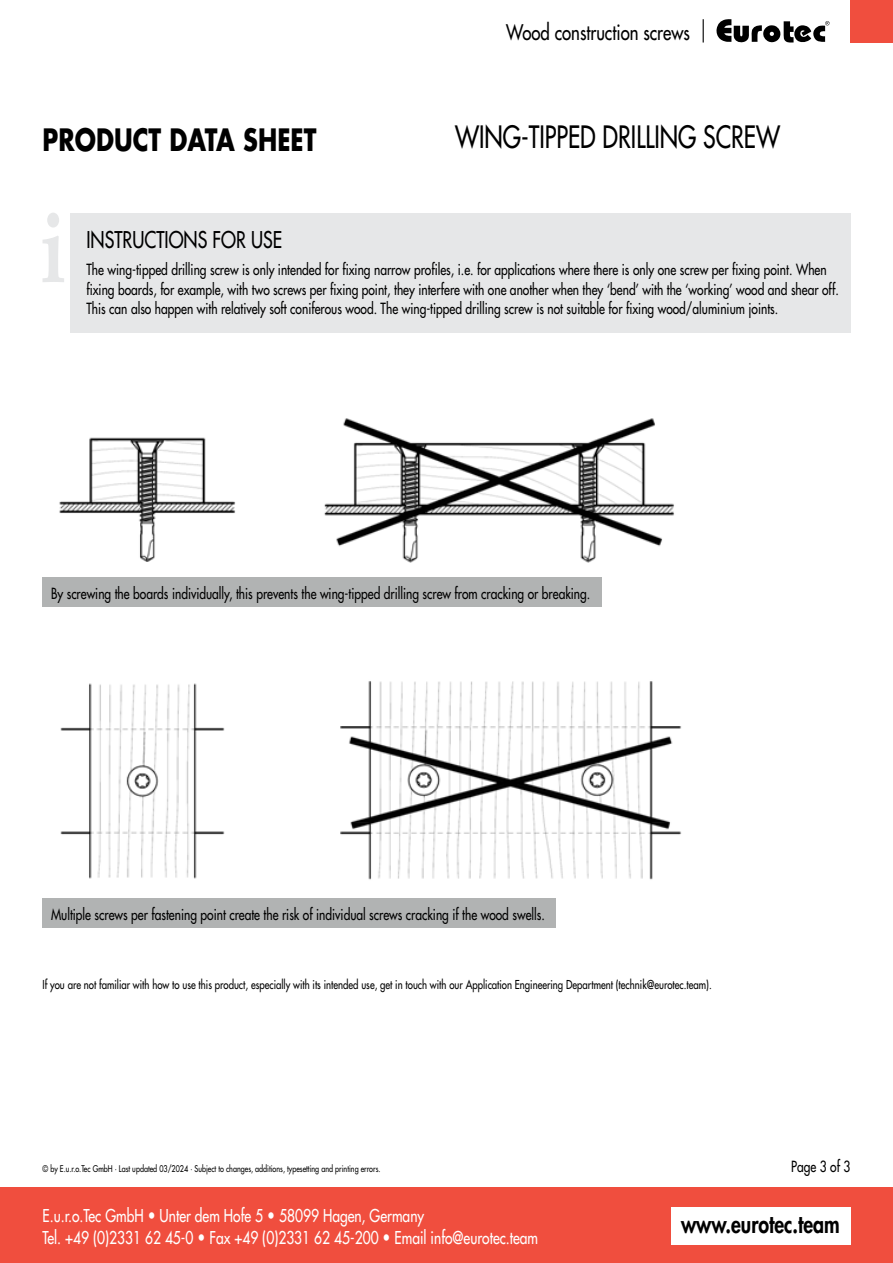
<style>
.page{position:relative;width:893px;height:1263px;background:#fff}
.page>*{position:absolute;margin:0;border:0;box-sizing:border-box;transform-origin:0 0}
.t1{font:500 30px "Futura Std";color:#000;scale:.78 1}
.t2{font:700 30px "Futura Std";color:#000;scale:.8 1}
.t3{font:800 24.3px "Futura Std";color:#000;scale:.8 1}
.t4{font:500 22.5px "Futura Std";color:#000;scale:.8 1}
.t5{font:500 21px "Futura Std";color:#000;scale:.8 1}
.t6{font:500 17.25px/22.5px "Futura Std";color:#fff;scale:.8 1}
.t7{font:500 15px/19.5px "Futura Std";color:#000;scale:.8 1}
.t8{font:500 12px "Futura Std";color:#000;scale:.8 1}
.t9{font:500 9px "Futura Std";color:#000;scale:.8 1}
.s1{font-weight:800}
</style>
<div class="page">
<div style="left:0;top:1187px;width:893px;height:76px;background:#f04e3e"></div>
<div style="left:671px;top:1208px;width:179px;height:37px;background:#fff"></div>
<div style="left:850px;top:0;width:43px;height:43px;background:#f04e3e"></div>
<svg style="left:716px;top:19px;width:114px;height:24px"></svg>
<svg style="left:703px;top:19px;width:1px;height:24px"></svg>
<img style="left:59px;top:437px;width:177px;height:125px">
<img style="left:324px;top:418px;width:350px;height:145px">
<img style="left:60px;top:683px;width:165px;height:196px">
<img style="left:340px;top:681px;width:342px;height:199px">
<div style="left:43px;top:577px;width:559px;height:30px;background:#b1b3b3"></div>
<div style="left:43px;top:898px;width:513px;height:30px;background:#b1b3b3"></div>
<div style="left:70px;top:213px;width:780px;height:120px;background:#e6e7e8"></div>
<svg style="left:43px;top:213px;width:21px;height:69px"></svg>
<h3 class="t5" style="left:506px;top:19px;width:231px">Wood construction screws</h3>
<h1 class="t2" style="left:43px;top:119px;width:344px">PRODUCT DATA SHEET</h1>
<h1 class="t1" style="left:455px;top:118px;width:418px">WING-TIPPED DRILLING SCREW</h1>
<h3 class="t4" style="left:86px;top:226px;width:246px">INSTRUCTIONS FOR USE</h3>
<p class="t7" style="left:86px;top:260px;width:942px">The wing-tipped drilling screw is only intended for fixing narrow profiles, i.e. for applications where there is only one screw per fixing point. When fixing boards, for example, with two screws per fixing point, they interfere with one another when they ‘bend’ with the ‘working’ wood and shear off.<br>This can also happen with relatively soft coniferous wood. The wing-tipped drilling screw is not suitable for fixing wood/aluminium joints.</p>
<p class="t7" style="left:51px;top:583px;width:676px">By screwing the boards individually, this prevents the wing-tipped drilling screw from cracking or breaking.</p>
<p class="t7" style="left:51px;top:904px;width:619px">Multiple screws per fastening point create the risk of individual screws cracking if the wood swells.</p>
<p class="t8" style="left:43px;top:977px;width:838px">If you are not familiar with how to use this product, especially with its intended use, get in touch with our Application Engineering Department (technik@eurotec.team).</p>
<p class="t9" style="left:43px;top:1163px;width:424px">© by E.u.r.o.Tec GmbH · Last updated 03/2024 · Subject to changes, additions, typesetting and printing errors.</p>
<p class="t7" style="left:791px;top:1157px;width:75px">Page 3 of 3</p>
<p class="t6" style="left:43px;top:1204px;width:621px">E.u.r.o.Tec GmbH <span class="s1">•</span> Unter dem Hofe 5 <span class="s1">•</span> 58099 Hagen, Germany<br>Tel. +49 (0)2331 62 45-0 <span class="s1">•</span> Fax +49 (0)2331 62 45-200 <span class="s1">•</span> Email info@eurotec.team</p>
<h2 class="t3" style="left:681px;top:1208px;width:200px">www.eurotec.team</h2>
</div>
